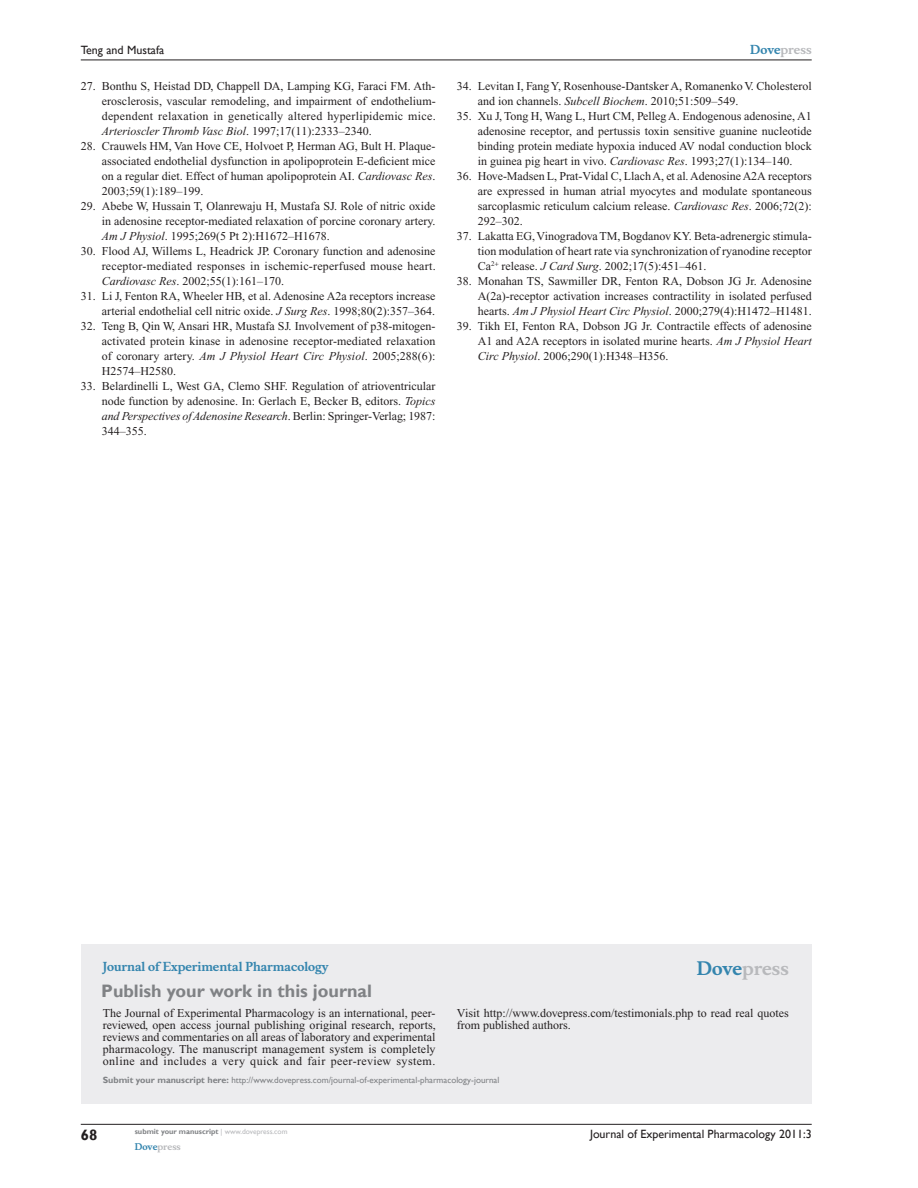
<style>
.page{position:relative;width:918px;height:1188px;background:#fff}
.page>*{position:absolute;margin:0;border:0;box-sizing:border-box;transform-origin:0 0}
.t1{font:700 18px "Gill Sans";color:#808285}
.t2{font:700 18px "Musee";color:#b8b9bc}
.t3{font:700 15px "Gill Sans";color:#231f20}
.t4{font:12px/15px "Times New Roman";color:#231f20;text-align:justify}
.t5{font:12px "Gill Sans";color:#231f20}
.t6{font:700 12px "Musee";color:#3485ae}
.t7{font:700 12px "Musee";color:#b8b9bc}
.t8{font:9px "Gill Sans";color:#808285}
.t9{font:700 9px "Musee";color:#b8b9bc}
.t10{font:700 7.5px "Gill Sans";color:#808285}
.s1{font-style:italic}
.s2{color:#3485ae}
.s3{font-weight:700}
.s4{font-weight:400;color:#b8b9bc}
</style>
<div class="page">
<div style="left:81px;top:944px;width:731px;height:159px;background:#ececee"></div>
<hr style="left:81px;top:1124px;width:731px;height:1px;background:#231f20">
<hr style="left:81px;top:60px;width:731px;height:1px;background:#231f20">
<p class="t5" style="left:81px;top:43px;width:85px">Teng and Mustafa</p>
<p class="t4" style="left:102px;top:79px;width:335px;text-indent:-21px">27. Bonthu S, Heistad DD, Chappell DA, Lamping KG, Faraci FM. Ath&shy;erosclerosis, vascular remodeling, and impairment of endothelium&shy;dependent relaxation in genetically altered hyperlipidemic mice.<br><span class="s1">Arterioscler Thromb Vasc Biol</span>. 1997;17(11):2333–2340.</p>
<p class="t4" style="left:102px;top:139px;width:335px;text-indent:-21px">28. Crauwels HM, Van Hove CE, Holvoet P, Herman AG, Bult H. Plaque&shy;associated endothelial dysfunction in apolipoprotein E-deficient mice on a regular diet. Effect of human apolipoprotein AI. <span class="s1">Cardiovasc Res</span>.<br>2003;59(1):189–199.</p>
<p class="t4" style="left:102px;top:199px;width:335px;text-indent:-21px">29. Abebe W, Hussain T, Olanrewaju H, Mustafa SJ. Role of nitric oxide in adenosine receptor-mediated relaxation of porcine coronary artery.<br><span class="s1">Am J Physiol</span>. 1995;269(5 Pt 2):H1672–H1678.</p>
<p class="t4" style="left:102px;top:244px;width:336px;text-indent:-21px">30. Flood AJ, Willems L, Headrick JP. Coronary function and adenosine receptor-mediated responses in ischemic-reperfused mouse heart.<br><span class="s1">Cardiovasc Res</span>. 2002;55(1):161–170.</p>
<p class="t4" style="left:81px;top:289px;width:356px;text-align:right">31. Li J, Fenton RA, Wheeler HB, et al. Adenosine A2a receptors increase arterial endothelial cell nitric oxide. <span class="s1">J Surg Res</span>. 1998;80(2):357–364.</p>
<p class="t4" style="left:102px;top:319px;width:335px;text-indent:-21px">32. Teng B, Qin W, Ansari HR, Mustafa SJ. Involvement of p38-mitogen&shy;activated protein kinase in adenosine receptor-mediated relaxation of coronary artery. <span class="s1">Am J Physiol Heart Circ Physiol</span>. 2005;288(6):<br>H2574–H2580.</p>
<p class="t4" style="left:102px;top:379px;width:335px;text-indent:-21px">33. Belardinelli L, West GA, Clemo SHF. Regulation of atrioventricular node function by adenosine. In: Gerlach E, Becker B, editors. <span class="s1">Topics and Perspectives of Adenosine Research</span>. Berlin: Springer-Verlag; 1987:<br>344–355.</p>
<p class="t7" style="left:750px;top:43px;width:63px"><span class="s2">Dove</span>press</p>
<p class="t4" style="left:478px;top:79px;width:335px;text-indent:-21px">34. Levitan I, Fang Y, Rosenhouse-Dantsker A, Romanenko V. Cholesterol and ion channels. <span class="s1">Subcell Biochem</span>. 2010;51:509–549.</p>
<p class="t4" style="left:478px;top:109px;width:335px;text-indent:-21px">35. Xu J, Tong H, Wang L, Hurt CM, Pelleg A. Endogenous adenosine, A1 adenosine receptor, and pertussis toxin sensitive guanine nucleotide binding protein mediate hypoxia induced AV nodal conduction block in guinea pig heart in vivo. <span class="s1">Cardiovasc Res</span>. 1993;27(1):134–140.</p>
<p class="t4" style="left:478px;top:169px;width:335px;text-indent:-21px">36. Hove-Madsen L, Prat-Vidal C, Llach A, et al. Adenosine A2A receptors are expressed in human atrial myocytes and modulate spontaneous sarcoplasmic reticulum calcium release. <span class="s1">Cardiovasc Res</span>. 2006;72(2):<br>292–302.</p>
<p class="t4" style="left:478px;top:229px;width:335px;text-indent:-21px">37. Lakatta EG, Vinogradova TM, Bogdanov KY. Beta-adrenergic stimula&shy;tion modulation of heart rate via synchronization of ryanodine receptor Ca<sup>2</sup> release. <span class="s1">J Card Surg</span>. 2002;17(5):451–461.</p>
<p class="t4" style="left:478px;top:274px;width:335px;text-indent:-21px">38. Monahan TS, Sawmiller DR, Fenton RA, Dobson JG Jr. Adenosine A(2a)-receptor activation increases contractility in isolated perfused hearts. <span class="s1">Am J Physiol Heart Circ Physiol</span>. 2000;279(4):H1472–H1481.</p>
<p class="t4" style="left:478px;top:319px;width:335px;text-indent:-21px">39. Tikh EI, Fenton RA, Dobson JG Jr. Contractile effects of adenosine A1 and A2A receptors in isolated murine hearts. <span class="s1">Am J Physiol Heart Circ Physiol</span>. 2006;290(1):H348–H356.</p>
<p class="t6" style="left:103px;top:959px;width:227px">Journal of Experimental Pharmacology</p>
<h1 class="t1" style="left:101px;top:980px;width:272px">Publish your work in this journal</h1>
<h1 class="t2" style="left:697px;top:958px;width:94px"><span class="s2">Dove</span>press</h1>
<p class="t4" style="left:103px;top:1007px;width:335px;line-height:12px">The Journal of Experimental Pharmacology is an international, peer&shy;reviewed, open access journal publishing original research, reports, reviews and commentaries on all areas of laboratory and experimental pharmacology. The manuscript management system is completely online and includes a very quick and fair peer-review system.</p>
<p class="t4" style="left:457px;top:1007px;width:333px;line-height:12px">Visit http://www.dovepress.com/testimonials.php to read real quotes from published authors.</p>
<p class="t8" style="left:103px;top:1075px;width:398px"><span class="s3">Submit your manuscript here:</span> http://www.dovepress.com/journal-of-experimental-pharmacology-journal</p>
<p class="t3" style="left:81px;top:1126px;width:18px">68</p>
<p class="t10" style="left:135px;top:1127px;width:154px">submit your manuscript <span class="s4">| www.dovepress.com</span></p>
<p class="t9" style="left:135px;top:1141px;width:48px"><span class="s2">Dove</span>press</p>
<p class="t5" style="left:590px;top:1127px;width:223px">Journal of Experimental Pharmacology 2011:3</p>
</div>
